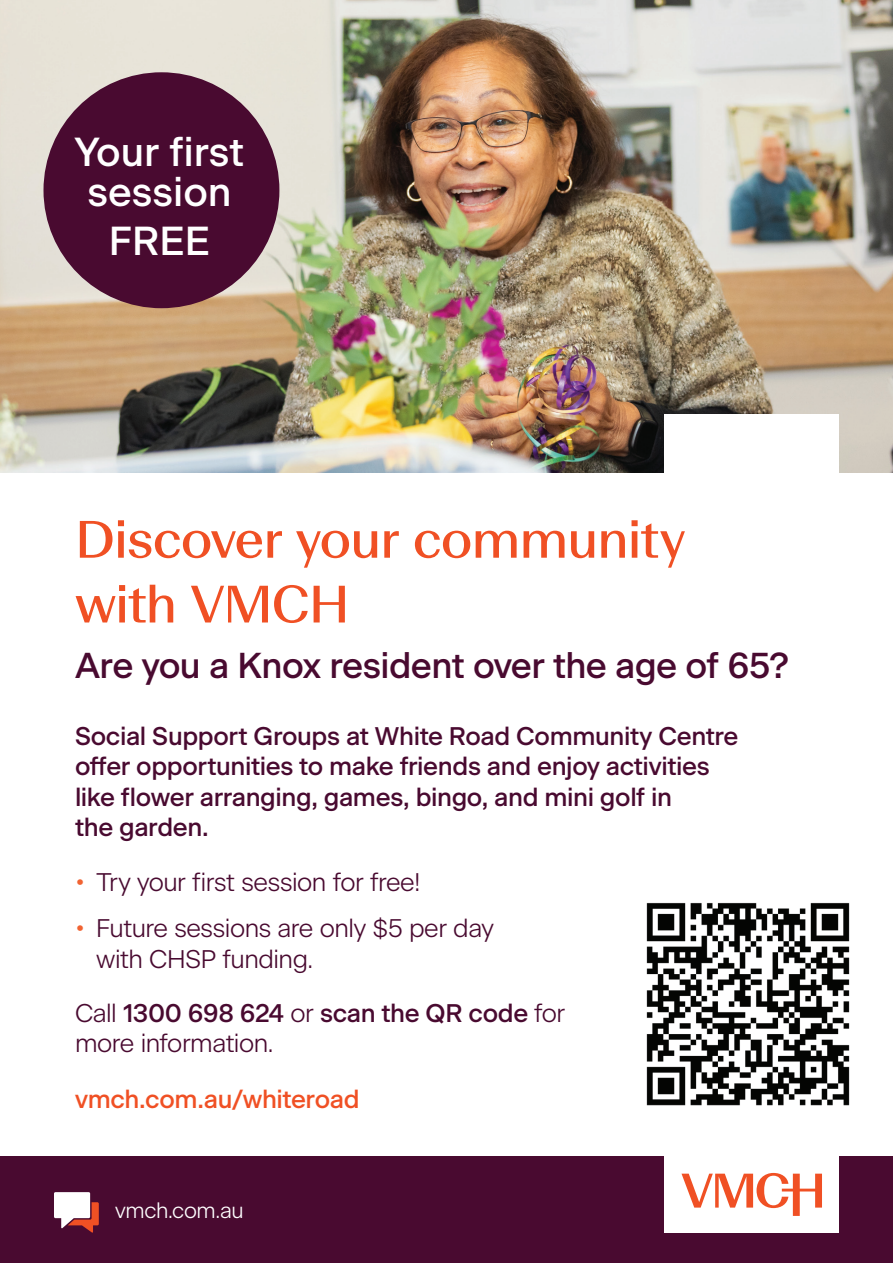
<style>
.page{position:relative;width:893px;height:1263px;background:#fff}
.page>*{position:absolute;margin:0;border:0;box-sizing:border-box;transform-origin:0 0}
.t1{font:52.5px/64.8px "Beausite Fit";letter-spacing:-.02em;color:#f05024}
.t2{font:500 40.5px/40.7px "Beausite Classic";color:#fff;text-align:center}
.t3{font:500 36px "Beausite Classic";letter-spacing:-.015em;color:#490a30}
.t4{font:500 25.5px/30.6px "Beausite Classic";letter-spacing:-.015em;color:#490a30}
.t5{font:300 25.5px/30.6px "Beausite Classic";letter-spacing:-.02em;color:#490a30}
.t6{font:500 25.5px "Beausite Classic";letter-spacing:-.015em;color:#f05024}
.t7{font:300 21.75px "Beausite Classic";letter-spacing:-.015em;color:#fff}
.s1{font-size:30px;color:#f16332}
.s2{font-weight:500}
</style>
<div class="page">
<img style="left:0;top:0;width:893px;height:472px">
<div style="left:0;top:1157px;width:893px;height:106px;background:#490a30"></div>
<div style="left:664px;top:415px;width:175px;height:818px;background:#fff"></div>
<svg style="left:54px;top:1192px;width:45px;height:40px"></svg>
<svg style="left:681px;top:1173px;width:141px;height:43px"></svg>
<img style="left:646px;top:902px;width:204px;height:204px">
<div style="left:43px;top:72px;width:236px;height:236px;background:#490a30;border-radius:50%"></div>
<h2 class="t2" style="left:75px;top:128px;width:171px">Your first session</h2>
<h2 class="t2" style="left:109px;top:217px;width:103px">FREE</h2>
<h1 class="t1" style="left:75px;top:504px;width:612px">Discover your community with VMCH</h1>
<h3 class="t3" style="left:75px;top:638px;width:716px">Are you a Knox resident over the age of 65?</h3>
<p class="t4" style="left:75px;top:718px;width:665px">Social Support Groups at White Road Community Centre offer opportunities to make friends and enjoy activities like flower arranging, games, bingo, and mini golf in<br>the garden.</p>
<p class="t5" style="left:75px;top:864px;width:347px"><span class="s1">•</span> Try your first session for free!</p>
<p class="t5" style="left:96px;top:910px;width:399px;text-indent:-21px"><span class="s1">•</span> Future sessions are only $5 per day with CHSP funding.</p>
<p class="t5" style="left:75px;top:995px;width:492px">Call <span class="s2">1300 698 624</span> or <span class="s2">scan the QR code</span> for more information.</p>
<p class="t6" style="left:75px;top:1080px;width:286px">vmch.com.au/whiteroad</p>
<p class="t7" style="left:115px;top:1194px;width:130px">vmch.com.au</p>
</div>
